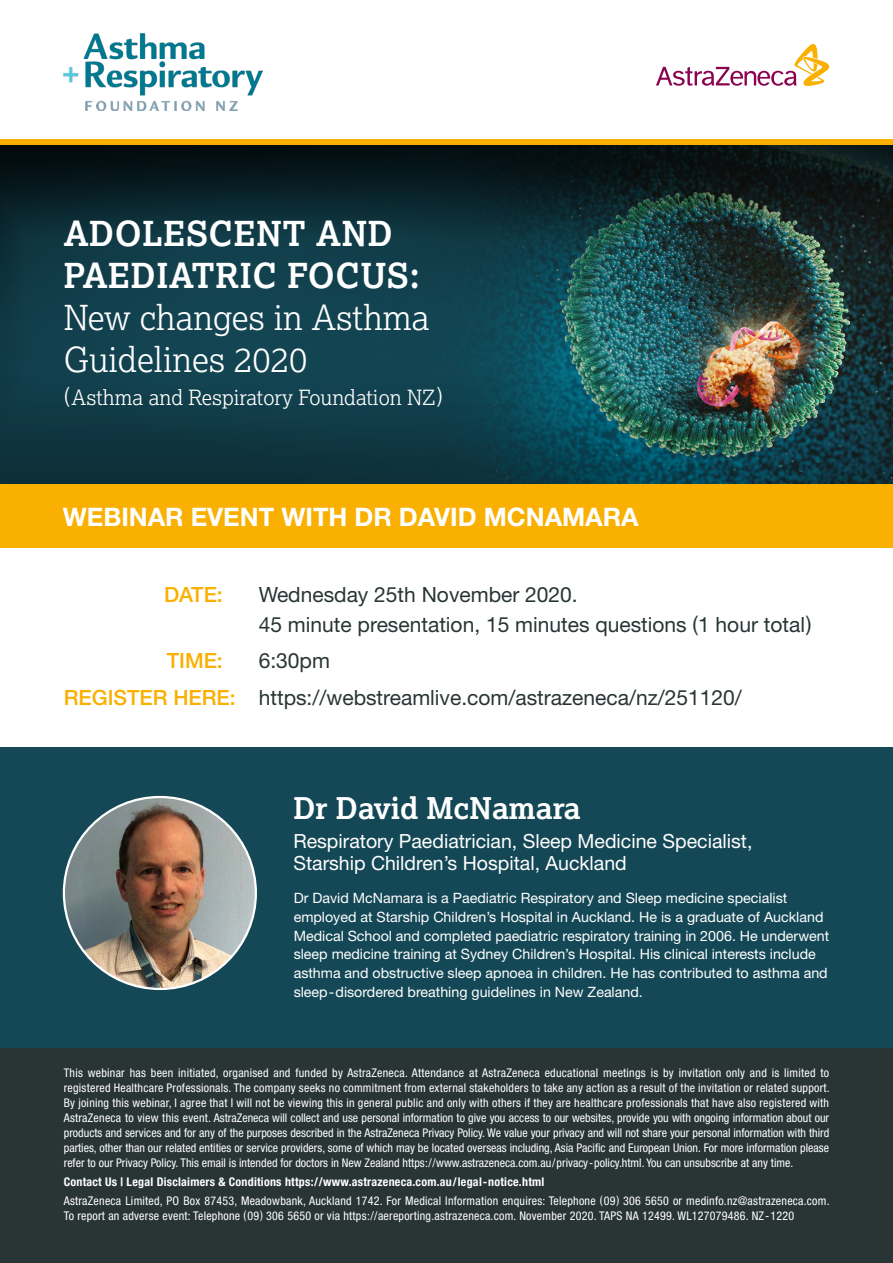
<style>
.page{position:relative;width:893px;height:1263px;background:#fff}
.page>*{position:absolute;margin:0;border:0;box-sizing:border-box;transform-origin:0 0}
.t1{font:300 34.5px/42px "Lexia";color:#fff}
.t2{font:700 34.5px/42px "Lexia";letter-spacing:.02em;color:#fff}
.t3{font:700 30px "Lexia";color:#fff}
.t4{font:700 25.5px "Helvetica Neue LT Std";color:#fff}
.t5{font:21px/30px "Helvetica Neue LT Std";color:#283534}
.t6{font:300 21px "Lexia";color:#fff}
.t7{font:500 21px "Helvetica Neue LT Std";color:#f9b000}
.t8{font:19.5px/22.5px "Helvetica Neue LT Std";color:#fff}
.t9{font:14.25px/18.8px "Helvetica Neue LT Std";color:#fff}
.t10{font:condensed 12px/15px "Helvetica Neue LT Std";letter-spacing:.02em;color:#fff;text-align:justify}
.t11{font:700 condensed 12px "Helvetica Neue LT Std";letter-spacing:.02em;color:#fff}
.s1{font-weight:500;color:#f9b000}
</style>
<div class="page">
<div style="left:0;top:747px;width:893px;height:310px;background:#154856"></div>
<img style="left:64px;top:797px;width:192px;height:192px;border-radius:96px">
<div style="left:0;top:1048px;width:893px;height:215px;background:#283534"></div>
<svg style="left:718px;top:145px;width:175px;height:110px;background:#162422"></svg>
<img style="left:737px;top:255px;width:156px;height:229px">
<img style="left:690px;top:244px;width:47px;height:240px">
<svg style="left:0;top:145px;width:690px;height:339px;background:#103b44"></svg>
<svg style="left:656px;top:44px;width:173px;height:42px"></svg>
<div style="left:0;top:484px;width:893px;height:64px;background:#f9b000"></div>
<div style="left:0;top:140px;width:893px;height:5px;background:#f9b000"></div>
<img style="left:64px;top:34px;width:199px;height:76px">
<h1 class="t2" style="left:64px;top:211px;width:358px">ADOLESCENT AND<br>PAEDIATRIC FOCUS:</h1>
<h1 class="t1" style="left:64px;top:295px;width:367px">New changes in Asthma<br>Guidelines 2020</h1>
<h3 class="t6" style="left:64px;top:384px;width:381px">(Asthma and Respiratory Foundation NZ)</h3>
<h3 class="t4" style="left:63px;top:501px;width:577px">WEBINAR EVENT WITH DR DAVID MCNAMARA</h3>
<h3 class="t7" style="left:164px;top:582px;width:60px">DATE:</h3>
<h3 class="t5" style="left:259px;top:579px;width:554px">Wednesday 25th November 2020.<br>45 minute presentation, 15 minutes questions (1 hour total)</h3>
<h3 class="t7" style="left:167px;top:648px;width:58px">TIME:</h3>
<h3 class="t5" style="left:64px;top:642px;width:680px;line-height:36.3px;text-indent:195px">6:30pm<br><span class="s1">REGISTER HERE:</span> https://webstreamlive.com/astrazeneca/nz/251120/</h3>
<h2 class="t3" style="left:293px;top:789px;width:289px">Dr David McNamara</h2>
<h3 class="t8" style="left:293px;top:829px;width:460px">Respiratory Paediatrician, Sleep Medicine Specialist,<br>Starship Children’s Hospital, Auckland</h3>
<p class="t9" style="left:294px;top:888px;width:537px">Dr David McNamara is a Paediatric Respiratory and Sleep medicine specialist employed at Starship Children’s Hospital in Auckland. He is a graduate of Auckland Medical School and completed paediatric respiratory training in 2006. He underwent sleep medicine training at Sydney Children’s Hospital. His clinical interests include asthma and obstructive sleep apnoea in children. He has contributed to asthma and sleep-disordered breathing guidelines in New Zealand.</p>
<p class="t10" style="left:64px;top:1065px;width:767px">This webinar has been initiated, organised and funded by AstraZeneca. Attendance at AstraZeneca educational meetings is by invitation only and is limited to registered Healthcare Professionals. The company seeks no commitment from external stakeholders to take any action as a result of the invitation or related support.<br>By joining this webinar, I agree that I will not be viewing this in general public and only with others if they are healthcare professionals that have also registered with AstraZeneca to view this event. AstraZeneca will collect and use personal information to give you access to our websites, provide you with ongoing information about our products and services and for any of the purposes described in the AstraZeneca Privacy Policy. We value your privacy and will not share your personal information with third parties, other than our related entities or service providers, some of which may be located overseas including, Asia Pacific and European Union. For more information please refer to our Privacy Policy. This email is intended for doctors in New Zealand https://www.astrazeneca.com.au/privacy-policy.html. You can unsubscribe at any time.</p>
<p class="t11" style="left:64px;top:1175px;width:482px">Contact Us | Legal Disclaimers &amp; Conditions https://www.astrazeneca.com.au/legal-notice.html</p>
<p class="t10" style="left:64px;top:1193px;width:767px">AstraZeneca Limited, PO Box 87453, Meadowbank, Auckland 1742. For Medical Information enquires: Telephone (09) 306 5650 or medinfo.nz@astrazeneca.com.<br>To report an adverse event: Telephone (09) 306 5650 or via https://aereporting.astrazeneca.com. November 2020. TAPS NA 12499. WL127079486. NZ-1220</p>
</div>
